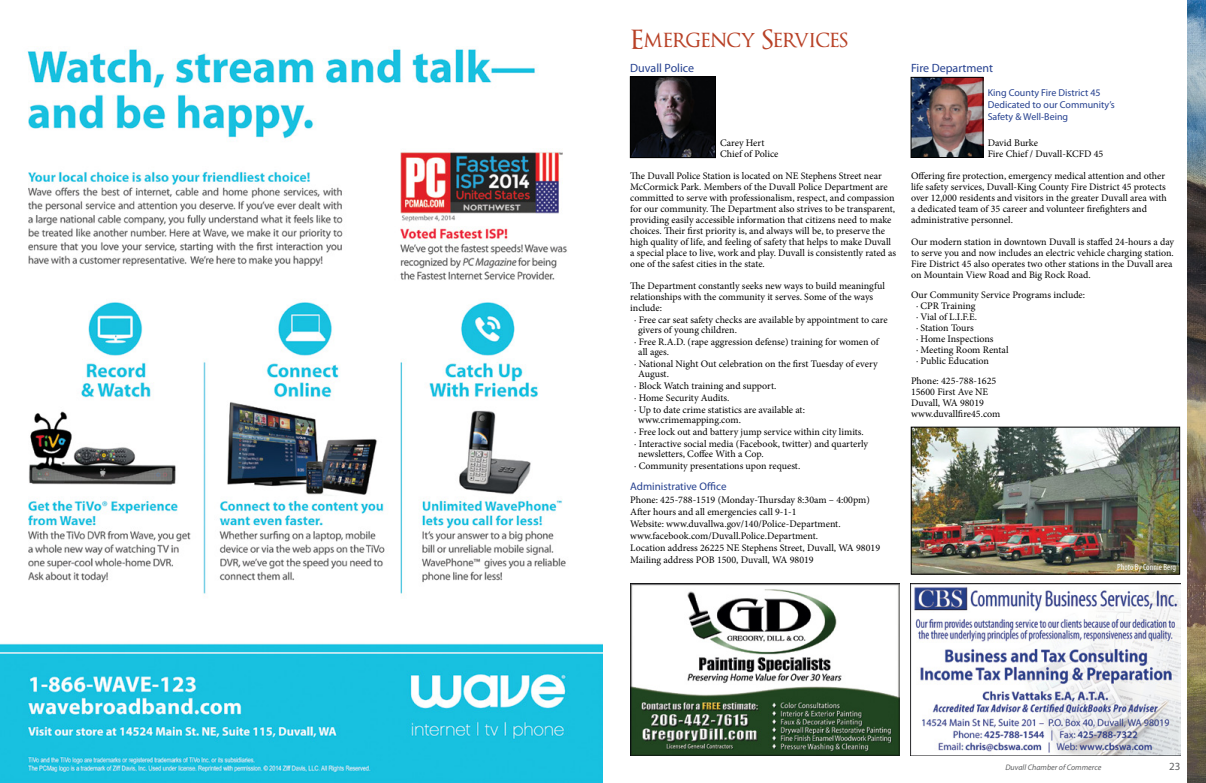
<style>
.page{position:relative;width:1206px;height:783px;background:#fff}
.page>*{position:absolute;margin:0;border:0;box-sizing:border-box;transform-origin:0 0}
.t1{font:26px "Optimus Princeps";color:#b84126}
.t2{font:12px "Myriad Pro";color:#25408f}
.t3{font:11px "Myriad Pro";color:#25408f}
.t4{font:11px "Myriad Pro";color:#5f6062}
.t5{font:10px/11px "Minion Pro";color:#000}
.t6{font:10px/12px "Myriad Pro";color:#25408f}
.t7{font:condensed 9px "Myriad Pro";color:#fff}
.t8{font:italic 8px "Myriad Pro";color:#5f6062}
</style>
<div class="page">
<img style="left:913px;top:79px;width:68px;height:77px">
<div style="left:911px;top:77px;width:72px;height:81px;border:1px solid #000"></div>
<img style="left:630px;top:583px;width:270px;height:173px">
<img style="left:632px;top:79px;width:82px;height:77px">
<div style="left:630px;top:77px;width:86px;height:81px;border:1px solid #000"></div>
<img style="left:913px;top:429px;width:265px;height:143px">
<div style="left:911px;top:427px;width:269px;height:147px;border:1px solid #000"></div>
<img style="left:910px;top:583px;width:270px;height:173px">
<img style="left:0;top:48px;width:603px;height:735px">
<img style="left:1188px;top:0;width:18px;height:783px">
<h1 class="t1" style="left:631px;top:27px;width:219px">Emergency Services</h1>
<p class="t2" style="left:630px;top:60px;width:65px">Duvall Police</p>
<p class="t5" style="left:720px;top:137px;width:60px">Carey Hert<br>Chief of Police</p>
<p class="t5" style="left:630px;top:170px;width:267px">The Duvall Police Station is located on NE Stephens Street near McCormick Park. Members of the Duvall Police Department are committed to serve with professionalism, respect, and compassion for our community. The Department also strives to be transparent, providing easily accessible information that citizens need to make choices. Their first priority is, and always will be, to preserve the high quality of life, and feeling of safety that helps to make Duvall a special place to live, work and play. Duvall is consistently rated as one of the safest cities in the state.</p>
<p class="t5" style="left:630px;top:280px;width:256px">The Department constantly seeks new ways to build meaningful relationships with the community it serves. Some of the ways include:</p>
<p class="t5" style="left:638px;top:315px;width:251px;line-height:10px;text-indent:-4px">· Free car seat safety checks are available by appointment to care givers of young children.</p>
<p class="t5" style="left:638px;top:337px;width:242px;line-height:10px;text-indent:-4px">· Free R.A.D. (rape aggression defense) training for women of all ages.</p>
<p class="t5" style="left:638px;top:359px;width:241px;line-height:10px;text-indent:-4px">· National Night Out celebration on the first Tuesday of every<br>August.</p>
<p class="t5" style="left:634px;top:380px;width:172px;line-height:12px">· Block Watch training and support.<br>· Home Security Audits.<br>· Up to date crime statistics are available at:</p>
<p class="t5" style="left:634px;top:414px;width:235px;line-height:12px;text-indent:4px">www.crimemapping.com.<br>· Free lock out and battery jump service within city limits. · Interactive social media (Facebook, twitter) and quarterly</p>
<p class="t5" style="left:634px;top:448px;width:168px;line-height:12px;text-indent:4px">newsletters, Coffee With a Cop.<br>· Community presentations upon request.</p>
<p class="t3" style="left:630px;top:479px;width:98px">Administrative Office</p>
<p class="t5" style="left:630px;top:494px;width:251px;line-height:12px">Phone: 425-788-1519 (Monday-Thursday 8:30am – 4:00pm)<br>After hours and all emergencies call 9-1-1<br>Website: www.duvallwa.gov/140/Police-Department. www.facebook.com/Duvall.Police.Department.<br>Location address 26225 NE Stephens Street, Duvall, WA 98019<br>Mailing address POB 1500, Duvall, WA 98019</p>
<p class="t2" style="left:911px;top:60px;width:84px">Fire Department</p>
<p class="t6" style="left:988px;top:86px;width:129px">King County Fire District 45<br>Dedicated to our Community’s<br>Safety &amp; Well-Being</p>
<p class="t5" style="left:988px;top:137px;width:117px">David Burke<br>Fire Chief / Duvall-KCFD 45</p>
<p class="t5" style="left:911px;top:170px;width:257px">Offering fire protection, emergency medical attention and other life safety services, Duvall-King County Fire District 45 protects over 12,000 residents and visitors in the greater Duvall area with a dedicated team of 35 career and volunteer firefighters and administrative personnel.</p>
<p class="t5" style="left:911px;top:236px;width:265px">Our modern station in downtown Duvall is staffed 24-hours a day to serve you and now includes an electric vehicle charging station.<br>Fire District 45 also operates two other stations in the Duvall area on Mountain View Road and Big Rock Road.</p>
<p class="t5" style="left:916px;top:289px;width:171px;text-indent:-5px">Our Community Service Programs include: · CPR Training<br>· Vial of L.I.F.E.<br>· Station Tours<br>· Home Inspections<br>· Meeting Room Rental<br>· Public Education</p>
<p class="t5" style="left:911px;top:375px;width:91px">Phone: 425-788-1625<br>15600 First Ave NE<br>Duvall, WA 98019 www.duvallfire45.com</p>
<p class="t7" style="left:1117px;top:562px;width:61px">Photo By Connie Berg</p>
<p class="t8" style="left:1005px;top:763px;width:97px">Duvall Chamber of Commerce</p>
<p class="t4" style="left:1169px;top:760px;width:13px">23</p>
</div>
